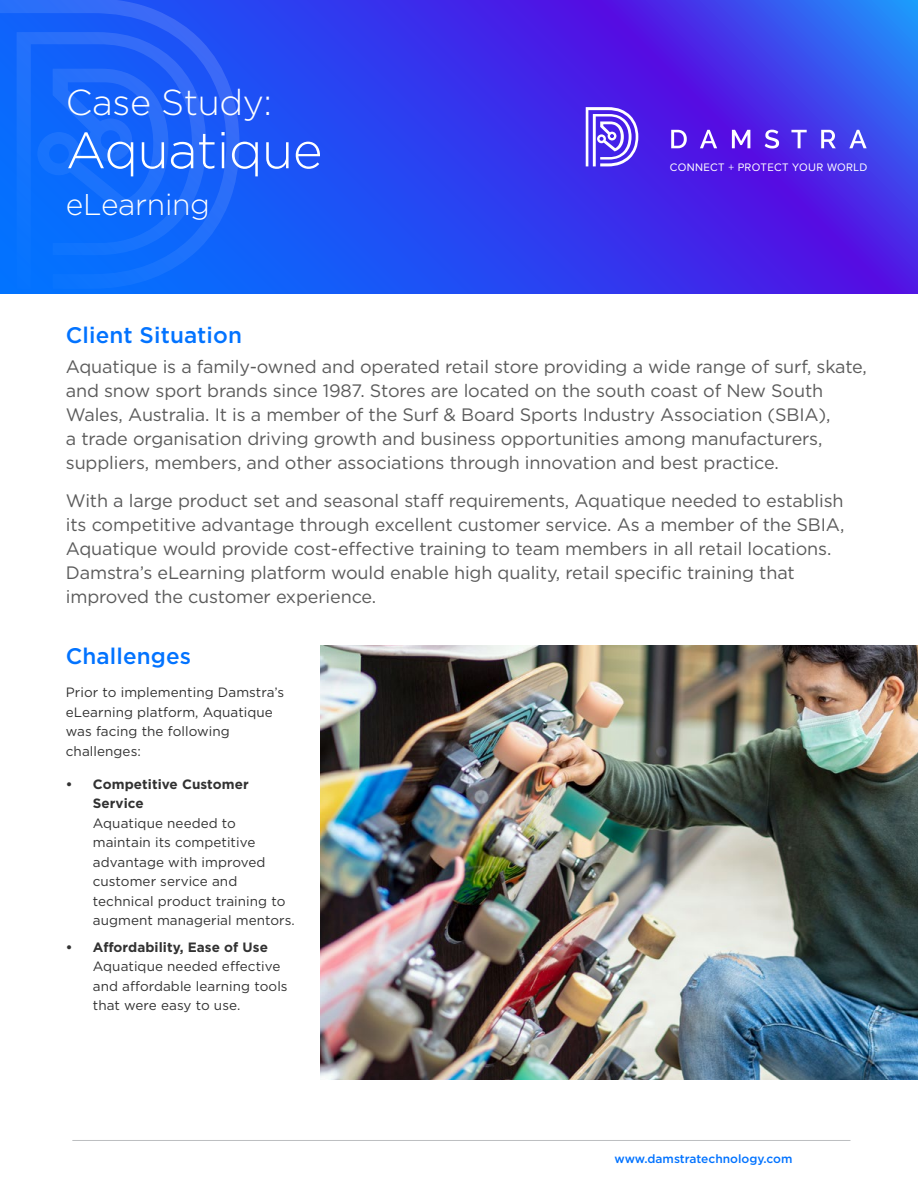
<style>
.page{position:relative;width:918px;height:1188px;background:#fff}
.page>*{position:absolute;margin:0;border:0;box-sizing:border-box;transform-origin:0 0}
.t1{font:300 51px "Gotham";letter-spacing:-.01em;color:#fff}
.t2{font:300 36px "Gotham";letter-spacing:-.01em;color:#fff}
.t3{font:300 30px "Gotham";letter-spacing:-.01em;color:#fff}
.t4{font:500 22.5px "Gotham HTF";letter-spacing:.005em;color:#0273ff}
.t5{font:18px/24px "Gotham";letter-spacing:-.01em;color:#5b5b5b}
.t6{font:13.5px/19.5px "Gotham";letter-spacing:.005em;color:#323232}
.t7{font:700 13.5px/19.5px "Gotham";letter-spacing:.005em;color:#323232}
.t8{font:500 12px "Gotham";color:#0273ff}
.t9{font:11.25px "Proxima Nova";letter-spacing:.03em;color:#fff}
</style>
<div class="page">
<svg style="left:0;top:0;width:918px;height:294px;background:#3638ed"></svg>
<img style="left:321px;top:646px;width:597px;height:434px">
<hr style="left:72px;top:1140px;width:779px;height:1px;background:#bcbec0">
<svg style="left:586px;top:107px;width:52px;height:59px"></svg>
<svg style="left:671px;top:130px;width:196px;height:18px"></svg>
<svg style="left:0;top:0;width:239px;height:289px;background:#1667fa"></svg>
<h2 class="t2" style="left:66px;top:80px;width:208px">Case Study:</h2>
<h1 class="t1" style="left:66px;top:118px;width:258px">Aquatique</h1>
<h3 class="t3" style="left:66px;top:185px;width:146px">eLearning</h3>
<p class="t9" style="left:670px;top:162px;width:199px">CONNECT + PROTECT YOUR WORLD</p>
<p class="t4" style="left:66px;top:322px;width:178px">Client Situation</p>
<p class="t5" style="left:66px;top:355px;width:803px">Aquatique is a family-owned and operated retail store providing a wide range of surf, skate, and snow sport brands since 1987. Stores are located on the south coast of New South Wales, Australia. It is a member of the Surf &amp; Board Sports Industry Association (SBIA),<br>a trade organisation driving growth and business opportunities among manufacturers, suppliers, members, and other associations through innovation and best practice.</p>
<p class="t5" style="left:66px;top:488px;width:780px">With a large product set and seasonal staff requirements, Aquatique needed to establish its competitive advantage through excellent customer service. As a member of the SBIA, Aquatique would provide cost-effective training to team members in all retail locations.<br>Damstra’s eLearning platform would enable high quality, retail specific training that improved the customer experience.</p>
<p class="t4" style="left:66px;top:644px;width:127px">Challenges</p>
<p class="t6" style="left:66px;top:683px;width:220px">Prior to implementing Damstra’s eLearning platform, Aquatique was facing the following challenges:</p>
<p class="t7" style="left:93px;top:774px;width:157px;text-indent:-27px">• Competitive Customer<br>Service</p>
<p class="t6" style="left:93px;top:813px;width:203px">Aquatique needed to maintain its competitive advantage with improved customer service and technical product training to augment managerial mentors.</p>
<p class="t7" style="left:66px;top:937px;width:204px">• Affordability, Ease of Use</p>
<p class="t6" style="left:93px;top:956px;width:196px">Aquatique needed effective and affordable learning tools that were easy to use.</p>
<p class="t8" style="left:615px;top:1151px;width:180px">www.damstratechnology.com</p>
</div>
